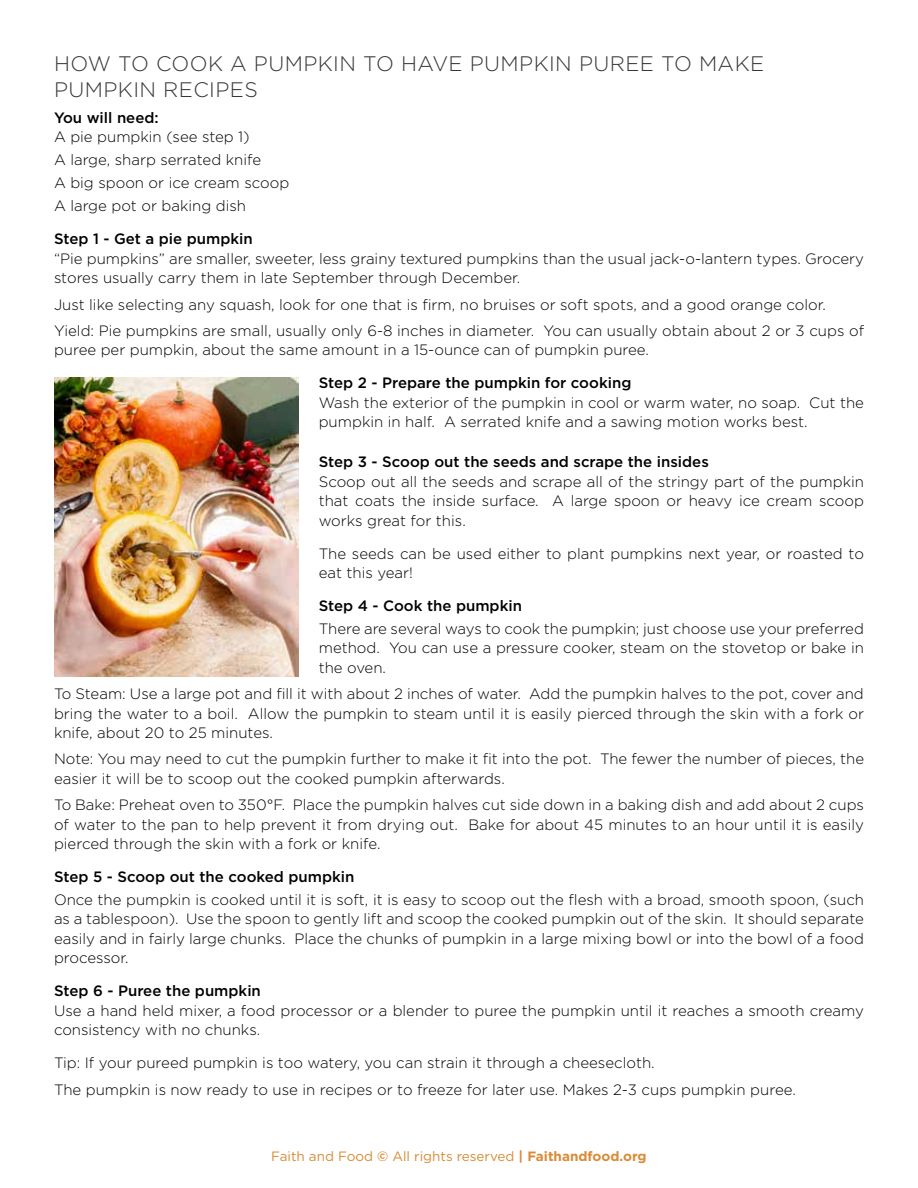
<style>
.page{position:relative;width:918px;height:1188px;background:#fff}
.page>*{position:absolute;margin:0;border:0;box-sizing:border-box;transform-origin:0 0}
.t1{font:300 21px/25.2px "Gotham HTF";letter-spacing:.02em;color:#363635}
.t2{font:300 15px/19.5px "Gotham HTF";color:#000}
.t3{font:500 15px "Gotham HTF";color:#000}
.t4{font:13.5px "Gotham HTF";color:#da8b36}
.s1{font-weight:700}
</style>
<div class="page">
<img style="left:54px;top:377px;width:245px;height:300px">
<h1 class="t1" style="left:54px;top:51px;width:712px">HOW TO COOK A PUMPKIN TO HAVE PUMPKIN PUREE TO MAKE<br>PUMPKIN RECIPES</h1>
<p class="t3" style="left:54px;top:109px;width:106px">You will need:</p>
<p class="t2" style="left:54px;top:125px;width:237px;line-height:23px">A pie pumpkin (see step 1)<br>A large, sharp serrated knife<br>A big spoon or ice cream scoop<br>A large pot or baking dish</p>
<p class="t3" style="left:54px;top:231px;width:200px">Step 1 - Get a pie pumpkin</p>
<p class="t2" style="left:54px;top:249px;width:812px">“Pie pumpkins” are smaller, sweeter, less grainy textured pumpkins than the usual jack-o-lantern types. Grocery stores usually carry them in late September through December.</p>
<p class="t2" style="left:54px;top:291px;width:812px;line-height:26.2px">Just like selecting any squash, look for one that is firm, no bruises or soft spots, and a good orange color.<br>Yield: Pie pumpkins are small, usually only 6-8 inches in diameter. You can usually obtain about 2 or 3 cups of</p>
<p class="t2" style="left:54px;top:340px;width:597px">puree per pumpkin, about the same amount in a 15-ounce can of pumpkin puree.</p>
<p class="t3" style="left:319px;top:375px;width:314px">Step 2 - Prepare the pumpkin for cooking</p>
<p class="t2" style="left:319px;top:393px;width:547px">Wash the exterior of the pumpkin in cool or warm water, no soap. Cut the pumpkin in half. A serrated knife and a sawing motion works best.</p>
<p class="t3" style="left:319px;top:453px;width:392px">Step 3 - Scoop out the seeds and scrape the insides</p>
<p class="t2" style="left:319px;top:471px;width:547px;text-align:justify">Scoop out all the seeds and scrape all of the stringy part of the pumpkin that coats the inside surface. A large spoon or heavy ice cream scoop works great for this.</p>
<p class="t2" style="left:319px;top:543px;width:547px">The seeds can be used either to plant pumpkins next year, or roasted to eat this year!</p>
<p class="t3" style="left:319px;top:597px;width:205px">Step 4 - Cook the pumpkin</p>
<p class="t2" style="left:319px;top:619px;width:547px;text-align:justify">There are several ways to cook the pumpkin; just choose use your preferred method. You can use a pressure cooker, steam on the stovetop or bake in the oven.</p>
<p class="t2" style="left:54px;top:684px;width:812px;text-align:justify">To Steam: Use a large pot and fill it with about 2 inches of water. Add the pumpkin halves to the pot, cover and bring the water to a boil. Allow the pumpkin to steam until it is easily pierced through the skin with a fork or knife, about 20 to 25 minutes.</p>
<p class="t2" style="left:54px;top:749px;width:812px">Note: You may need to cut the pumpkin further to make it fit into the pot. The fewer the number of pieces, the easier it will be to scoop out the cooked pumpkin afterwards.</p>
<p class="t2" style="left:54px;top:795px;width:812px;text-align:justify">To Bake: Preheat oven to 350°F. Place the pumpkin halves cut side down in a baking dish and add about 2 cups of water to the pan to help prevent it from drying out. Bake for about 45 minutes to an hour until it is easily pierced through the skin with a fork or knife.</p>
<p class="t3" style="left:54px;top:868px;width:302px">Step 5 - Scoop out the cooked pumpkin</p>
<p class="t2" style="left:54px;top:890px;width:812px;text-align:justify">Once the pumpkin is cooked until it is soft, it is easy to scoop out the flesh with a broad, smooth spoon, (such as a tablespoon). Use the spoon to gently lift and scoop the cooked pumpkin out of the skin. It should separate easily and in fairly large chunks. Place the chunks of pumpkin in a large mixing bowl or into the bowl of a food processor.</p>
<p class="t3" style="left:54px;top:983px;width:208px">Step 6 - Puree the pumpkin</p>
<p class="t2" style="left:54px;top:1001px;width:812px">Use a hand held mixer, a food processor or a blender to puree the pumpkin until it reaches a smooth creamy consistency with no chunks.</p>
<p class="t2" style="left:54px;top:1050px;width:743px;line-height:26.2px">Tip: If your pureed pumpkin is too watery, you can strain it through a cheesecloth.<br>The pumpkin is now ready to use in recipes or to freeze for later use. Makes 2-3 cups pumpkin puree.</p>
<p class="t4" style="left:271px;top:1148px;width:377px">Faith and Food <span class="s1">©</span> All rights reserved <span class="s1">| Faithandfood.org</span></p>
</div>
